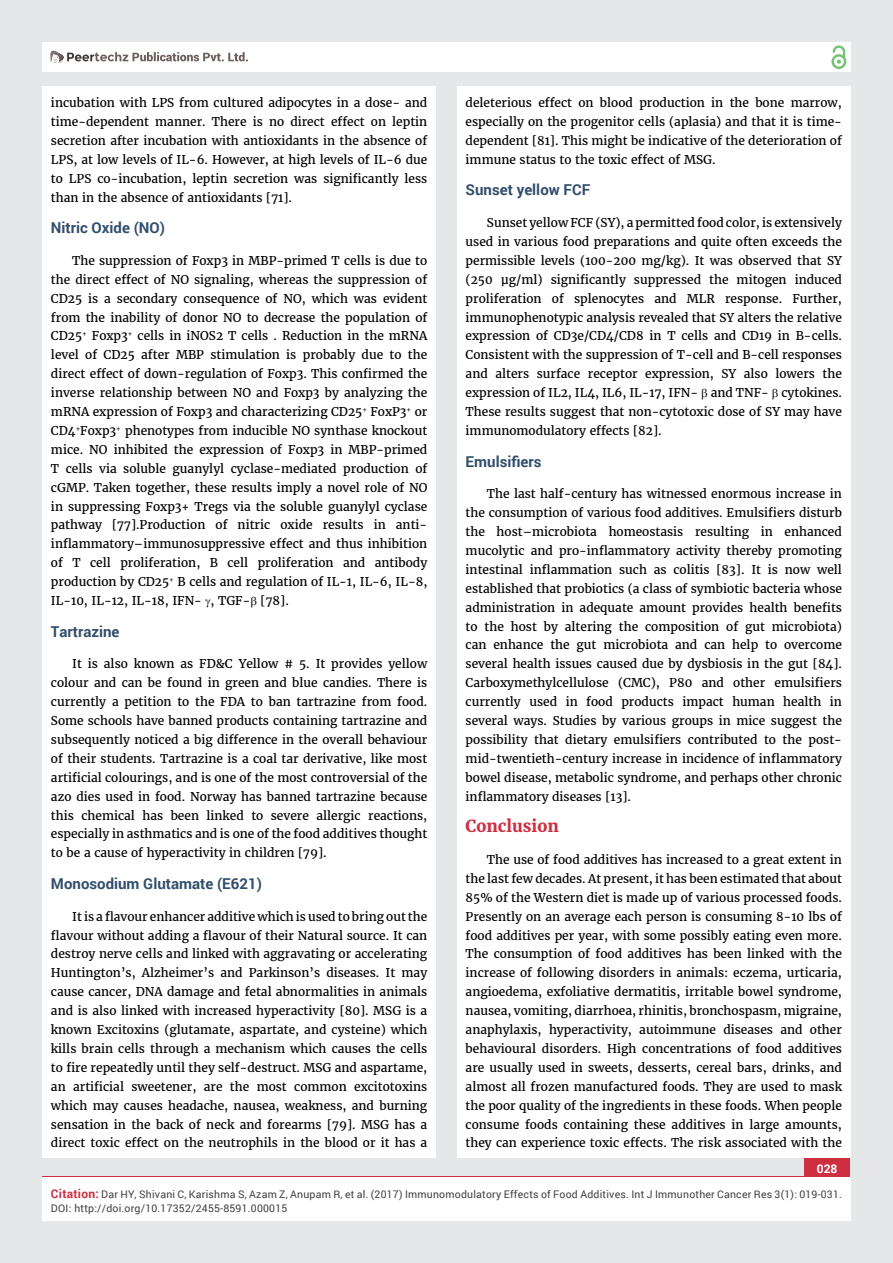
<style>
.page{position:relative;width:893px;height:1263px;background:#e6e7e8}
.page>*{position:absolute;margin:0;border:0;box-sizing:border-box;transform-origin:0 0}
.t1{font:700 16.5px "Merriweather";color:#cf2e41}
.t2{font:700 15px "Roboto";color:#314e6b}
.t3{font:12px/18.9px "Merriweather";color:#000;text-align:justify}
.t4{font:700 12px "Roboto";color:#fff}
.t5{font:10.5px/13.5px "Roboto";letter-spacing:.02em;color:#414042}
.s1{font-weight:700;font-size:12px;color:#cf2e41}
</style>
<div class="page">
<div style="left:42px;top:43px;width:808px;height:29px;background:#fff"></div>
<div style="left:831px;top:54px;width:15px;height:15px;border:2px solid #74c273;border-radius:50%"></div>
<svg style="left:831px;top:45px;width:15px;height:19px"></svg>
<div style="left:804px;top:1157px;width:46px;height:43px;background:#cf2e41"></div>
<svg style="left:49px;top:50px;width:199px;height:14px"></svg>
<div style="left:42px;top:1177px;width:808px;height:43px;background:#fff"></div>
<div style="left:42px;top:87px;width:394px;height:1071px;background:#fff"></div>
<div style="left:457px;top:87px;width:393px;height:1071px;background:#fff"></div>
<p class="t3" style="left:51px;top:93px;width:378px">incubation with LPS from cultured adipocytes in a dose- and time-dependent manner. There is no direct effect on leptin secretion after incubation with antioxidants in the absence of LPS, at low levels of IL-6. However, at high levels of IL-6 due to LPS co-incubation, leptin secretion was significantly less than in the absence of antioxidants [71].</p>
<p class="t2" style="left:51px;top:218px;width:115px">Nitric Oxide (NO)</p>
<p class="t3" style="left:51px;top:251px;width:378px;text-indent:21px">The suppression of Foxp3 in MBP-primed T cells is due to the direct effect of NO signaling, whereas the suppression of CD25 is a secondary consequence of NO, which was evident from the inability of donor NO to decrease the population of CD25<sup>+</sup> Foxp3<sup>+</sup> cells in iNOS2 T cells . Reduction in the mRNA level of CD25 after MBP stimulation is probably due to the direct effect of down-regulation of Foxp3. This confirmed the inverse relationship between NO and Foxp3 by analyzing the mRNA expression of Foxp3 and characterizing CD25<sup>+</sup> FoxP3<sup>+</sup> or CD4<sup>+</sup>Foxp3<sup>+</sup> phenotypes from inducible NO synthase knockout mice. NO inhibited the expression of Foxp3 in MBP-primed T cells via soluble guanylyl cyclase-mediated production of cGMP. Taken together, these results imply a novel role of NO in suppressing Foxp3+ Tregs via the soluble guanylyl cyclase pathway [77].Production of nitric oxide results in anti&shy;inflammatory–immunosuppressive effect and thus inhibition of T cell proliferation, B cell proliferation and antibody production by CD25<sup>+</sup> B cells and regulation of IL-1, IL-6, IL-8, IL-10, IL-12, IL-18, IFN- , TGF- [78].</p>
<p class="t2" style="left:51px;top:621px;width:70px">Tartrazine</p>
<p class="t3" style="left:51px;top:655px;width:378px;text-indent:21px">It is also known as FD&amp;C Yellow # 5. It provides yellow colour and can be found in green and blue candies. There is currently a petition to the FDA to ban tartrazine from food.<br>Some schools have banned products containing tartrazine and subsequently noticed a big difference in the overall behaviour of their students. Tartrazine is a coal tar derivative, like most artificial colourings, and is one of the most controversial of the azo dies used in food. Norway has banned tartrazine because this chemical has been linked to severe allergic reactions, especially in asthmatics and is one of the food additives thought to be a cause of hyperactivity in children [79].</p>
<p class="t2" style="left:51px;top:873px;width:212px">Monosodium Glutamate (E621)</p>
<p class="t3" style="left:51px;top:907px;width:378px;text-indent:21px">It is a flavour enhancer additive which is used to bring out the flavour without adding a flavour of their Natural source. It can destroy nerve cells and linked with aggravating or accelerating Huntington’s, Alzheimer’s and Parkinson’s diseases. It may cause cancer, DNA damage and fetal abnormalities in animals and is also linked with increased hyperactivity [80]. MSG is a known Excitoxins (glutamate, aspartate, and cysteine) which kills brain cells through a mechanism which causes the cells to fire repeatedly until they self-destruct. MSG and aspartame, an artificial sweetener, are the most common excitotoxins which may causes headache, nausea, weakness, and burning sensation in the back of neck and forearms [79]. MSG has a direct toxic effect on the neutrophils in the blood or it has a</p>
<p class="t3" style="left:466px;top:93px;width:378px">deleterious effect on blood production in the bone marrow, especially on the progenitor cells (aplasia) and that it is time&shy;dependent [81]. This might be indicative of the deterioration of immune status to the toxic effect of MSG.</p>
<p class="t2" style="left:466px;top:180px;width:126px">Sunset yellow FCF</p>
<p class="t3" style="left:466px;top:213px;width:378px;text-indent:21px">Sunset yellow FCF (SY), a permitted food color, is extensively used in various food preparations and quite often exceeds the permissible levels (100-200 mg/kg). It was observed that SY (250 μg/ml) significantly suppressed the mitogen induced proliferation of splenocytes and MLR response. Further, immunophenotypic analysis revealed that SY alters the relative expression of CD3e/CD4/CD8 in T cells and CD19 in B-cells.<br>Consistent with the suppression of T-cell and B-cell responses and alters surface receptor expression, SY also lowers the expression of IL2, IL4, IL6, IL-17, IFN- and TNF- cytokines.<br>These results suggest that non-cytotoxic dose of SY may have immunomodulatory effects [82].</p>
<p class="t2" style="left:466px;top:451px;width:77px">Emulsifiers</p>
<p class="t3" style="left:466px;top:485px;width:378px;text-indent:21px">The last half-century has witnessed enormous increase in the consumption of various food additives. Emulsifiers disturb the host–microbiota homeostasis resulting in enhanced mucolytic and pro-inflammatory activity thereby promoting intestinal inflammation such as colitis [83]. It is now well established that probiotics (a class of symbiotic bacteria whose administration in adequate amount provides health benefits to the host by altering the composition of gut microbiota) can enhance the gut microbiota and can help to overcome several health issues caused due by dysbiosis in the gut [84].<br>Carboxymethylcellulose (CMC), P80 and other emulsifiers currently used in food products impact human health in several ways. Studies by various groups in mice suggest the possibility that dietary emulsifiers contributed to the post&shy;mid-twentieth-century increase in incidence of inflammatory bowel disease, metabolic syndrome, and perhaps other chronic inflammatory diseases [13].</p>
<h1 class="t1" style="left:466px;top:816px;width:95px">Conclusion</h1>
<p class="t3" style="left:466px;top:850px;width:378px;text-indent:21px">The use of food additives has increased to a great extent in the last few decades. At present, it has been estimated that about 85% of the Western diet is made up of various processed foods.<br>Presently on an average each person is consuming 8-10 lbs of food additives per year, with some possibly eating even more.<br>The consumption of food additives has been linked with the increase of following disorders in animals: eczema, urticaria, angioedema, exfoliative dermatitis, irritable bowel syndrome, nausea, vomiting, diarrhoea, rhinitis, bronchospasm, migraine, anaphylaxis, hyperactivity, autoimmune diseases and other behavioural disorders. High concentrations of food additives are usually used in sweets, desserts, cereal bars, drinks, and almost all frozen manufactured foods. They are used to mask the poor quality of the ingredients in these foods. When people consume foods containing these additives in large amounts, they can experience toxic effects. The risk associated with the</p>
<p class="t4" style="left:817px;top:1161px;width:22px">028</p>
<p class="t5" style="left:51px;top:1188px;width:792px"><span class="s1">Citation:</span> Dar HY, Shivani C, Karishma S, Azam Z, Anupam R, et al. (2017) Immunomodulatory Effects of Food Additives. Int J Immunother Cancer Res 3(1): 019-031.<br>DOI: http://doi.org/10.17352/2455-8591.000015</p>
</div>
